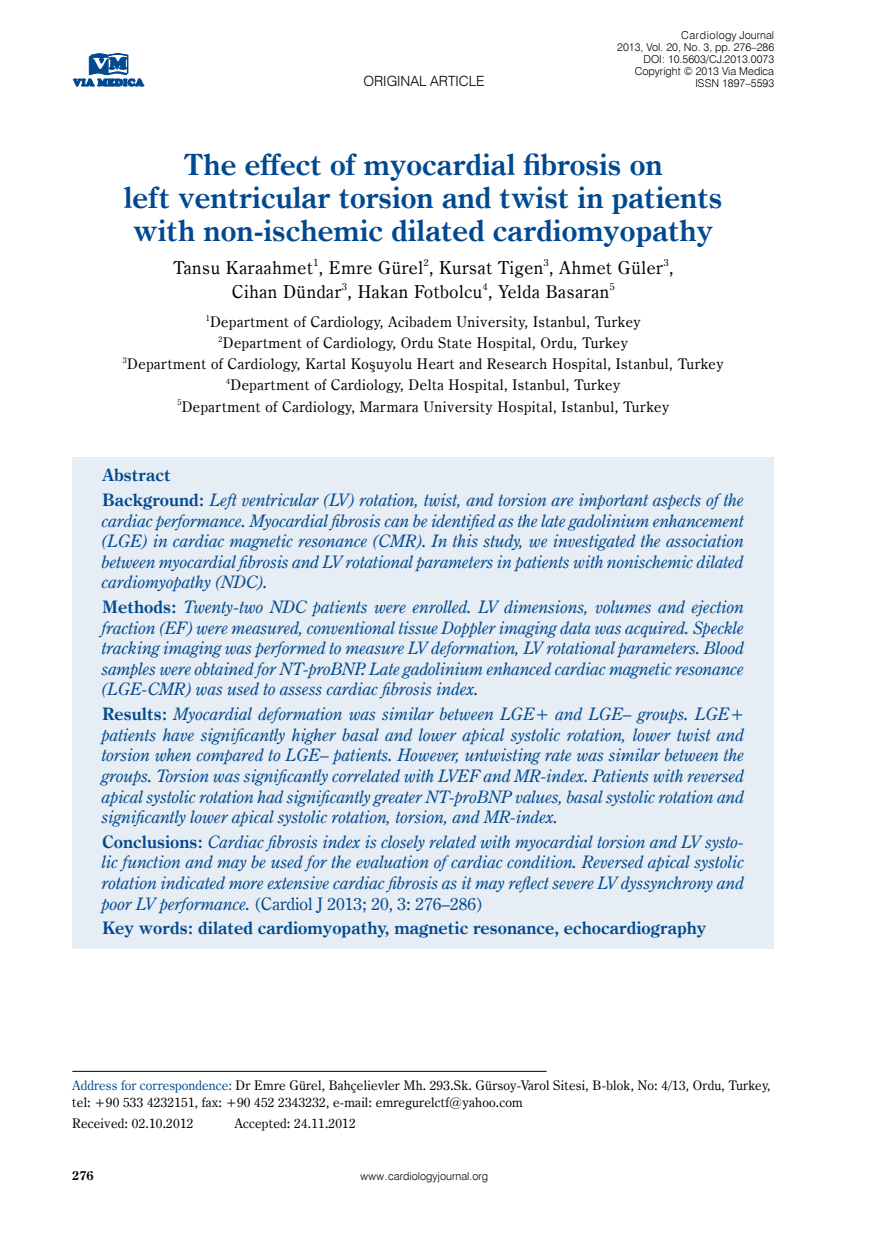
<style>
.page{position:relative;width:872px;height:1234px;background:#fff}
.page>*{position:absolute;margin:0;border:0;box-sizing:border-box;transform-origin:0 0}
.t1{font:700 29.4px/33px "Century Oldst EU";color:#004990;text-align:center}
.t2{font:17.85px/24px "Century Oldst EU";letter-spacing:.035em;color:#000;text-align:center}
.t3{font:italic 17.25px/20.5px "Century Oldst EU";color:#004990;text-align:justify}
.t4{font:700 17.25px "Century Oldst EU";color:#004990}
.t5{font:14.7px/21px "Century Oldst EU";letter-spacing:.035em;color:#000;text-align:center}
.t6{font:14.1px "Swis 721 Lt EU";color:#000}
.t7{font:13.2px/16.5px "Century Oldst EU";letter-spacing:.015em;color:#000}
.t8{font:700 12.75px "Century Oldst EU";color:#000}
.t9{font:10.95px/12px "Swis 721 Lt EU";color:#000;text-align:right}
.s1{font-weight:700;font-style:normal}
.s2{font-style:normal}
.s3{color:#004990}
</style>
<div class="page">
<svg style="left:73px;top:54px;width:71px;height:32px"></svg>
<div style="left:72px;top:457px;width:702px;height:491px;background:#e6edf4"></div>
<hr style="left:72px;top:1070px;width:474px;height:1px;background:#000">
<p class="t6" style="left:363px;top:72px;width:123px">original article</p>
<p class="t9" style="left:617px;top:29px;width:158px">Cardiology Journal<br>2013, Vol. 20, No. 3, pp. 276–286<br>DOI: 10.5603/CJ.2013.0073<br>Copyright © 2013 Via Medica<br>ISSN 1897–5593</p>
<h1 class="t1" style="left:124px;top:149px;width:600px">The effect of myocardial fibrosis on<br>left ventricular torsion and twist in patients with non-ischemic dilated cardiomyopathy</h1>
<p class="t2" style="left:173px;top:256px;width:502px">Tansu Karaahmet<sup>1</sup>, Emre Gürel<sup>2</sup>, Kursat Tigen<sup>3</sup>, Ahmet Güler<sup>3</sup>,<br>Cihan Dündar<sup>3</sup>, Hakan Fotbolcu<sup>4</sup>, Yelda Basaran<sup>5</sup></p>
<p class="t5" style="left:123px;top:312px;width:602px"><sup>1</sup>Department of Cardiology, Acibadem University, Istanbul, Turkey<br><sup>2</sup>Department of Cardiology, Ordu State Hospital, Ordu, Turkey<br><sup>3</sup>Department of Cardiology, Kartal Koşuyolu Heart and Research Hospital, Istanbul, Turkey <sup>4</sup>Department of Cardiology, Delta Hospital, Istanbul, Turkey<br><sup>5</sup>Department of Cardiology, Marmara University Hospital, Istanbul, Turkey</p>
<p class="t3" style="left:102px;top:463px;width:643px;line-height:24.8px"><span class="s1">Abstract<br>Background:</span> Left ventricular (LV) rotation, twist, and torsion are important aspects of the</p>
<p class="t3" style="left:102px;top:510px;width:644px">cardiac performance. Myocardial fibrosis can be identified as the late gadolinium enhancement (LGE) in cardiac magnetic resonance (CMR). In this study, we investigated the association between myocardial fibrosis and LV rotational parameters in patients with nonischemic dilated cardiomyopathy (NDC).</p>
<p class="t3" style="left:102px;top:596px;width:644px"><span class="s1">Methods:</span> Twenty-two NDC patients were enrolled. LV dimensions, volumes and ejection fraction (EF) were measured, conventional tissue Doppler imaging data was acquired. Speckle tracking imaging was performed to measure LV deformation, LV rotational parameters. Blood samples were obtained for NT-proBNP. Late gadolinium enhanced cardiac magnetic resonance (LGE-CMR) was used to assess cardiac fibrosis index.</p>
<p class="t3" style="left:102px;top:703px;width:644px"><span class="s1">Results:</span> Myocardial deformation was similar between LGE+ and LGE– groups. LGE+ patients have significantly higher basal and lower apical systolic rotation, lower twist and torsion when compared to LGE– patients. However, untwisting rate was similar between the groups. Torsion was significantly correlated with LVEF and MR-index. Patients with reversed apical systolic rotation had significantly greater NT-proBNP values, basal systolic rotation and significantly lower apical systolic rotation, torsion, and MR-index.</p>
<p class="t3" style="left:102px;top:831px;width:644px"><span class="s1">Conclusions:</span> Cardiac fibrosis index is closely related with myocardial torsion and LV systo&shy;lic function and may be used for the evaluation of cardiac condition. Reversed apical systolic rotation indicated more extensive cardiac fibrosis as it may reflect severe LV dyssynchrony and poor LV performance. <span class="s2">(Cardiol J 2013; 20, 3: 276–286)</span></p>
<p class="t4" style="left:102px;top:917px;width:606px">Key words: dilated cardiomyopathy, magnetic resonance, echocardiography</p>
<p class="t7" style="left:72px;top:1077px;width:699px"><span class="s3">Address for correspondence:</span> Dr Emre Gürel, Bahçelievler Mh. 293.Sk. Gürsoy-Varol Sitesi, B-blok, No: 4/13, Ordu, Turkey, tel: +90 533 4232151, fax: +90 452 2343232, e-mail: emregurelctf@yahoo.com</p>
<p class="t7" style="left:72px;top:1114px;width:123px">Received: 02.10.2012</p>
<p class="t7" style="left:234px;top:1114px;width:123px">Accepted: 24.11.2012</p>
<p class="t8" style="left:72px;top:1167px;width:23px">276</p>
<p class="t9" style="left:360px;top:1170px;width:129px">www.cardiologyjournal.org</p>
</div>
